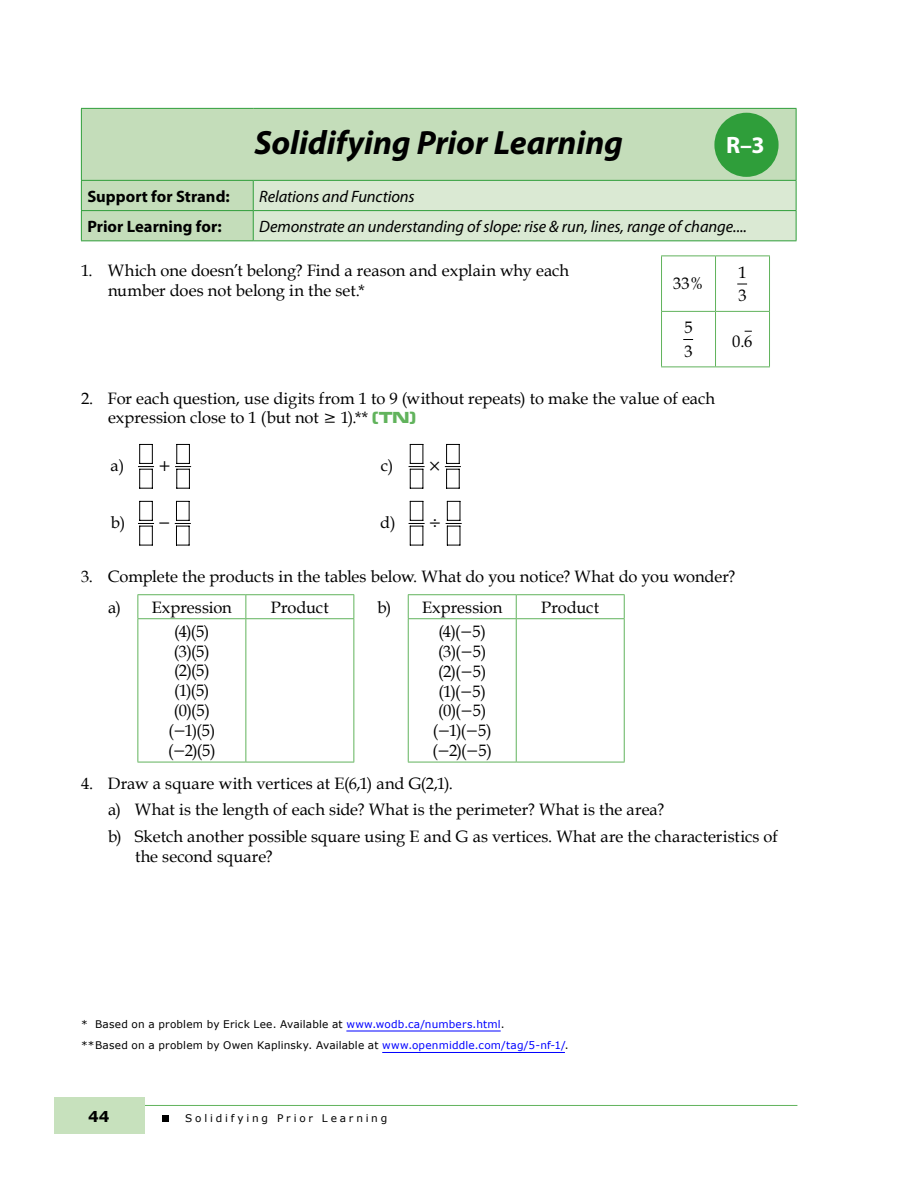
<style>
.page{position:relative;width:918px;height:1188px;background:#fff}
.page>*{position:absolute;margin:0;border:0;box-sizing:border-box;transform-origin:0 0}
.Heading_1_Mental_Mat{font:italic 700 33.75px "Myriad Pro";letter-spacing:-.005em;color:#000}
.t1{font:700 23.7px "Myriad Pro";color:#fff}
.Assignment_Number_A{font:16.5px/19.8px "Book Antiqua";letter-spacing:-.005em;color:#000}
.Assignment_Number_B{font:16.5px/19.8px "Book Antiqua";letter-spacing:.005em;color:#000}
.Table_Paragaraph_A{font:16.5px "Book Antiqua";color:#000}
.Heading_3_Unit_Headi{font:italic 16.5px "Myriad Pro";letter-spacing:-.005em;color:#000}
.Heading_3_Unit_Headi-2{font:700 16.5px "Myriad Pro";color:#000}
.Table_Paragraph_A__0{font:16.5px "Book Antiqua";color:#000}
.t2{font:700 15px "Verdana";color:#000}
.Copyright_Paragraph{font:10.5px "Verdana";letter-spacing:.02em;color:#000}
.Copyright_Paragraph-2{font:10.5px "Verdana";letter-spacing:.265em;color:#000}
.s1{font-family:"Microgramma D Bold Exte";color:#61b35c}
.s2{color:#00f}
</style>
<div class="page">
<hr style="left:55px;top:1105px;width:742px;height:1px;background:#61b35c">
<div style="left:54px;top:1097px;width:90px;height:37px;background:#c7e1bd"></div>
<div style="left:162px;top:1115px;width:7px;height:7px;background:#000"></div>
<hr style="left:346px;top:1031px;width:155px;height:1px;background:#00f">
<hr style="left:382px;top:1052px;width:183px;height:1px;background:#00f">
<div style="left:82px;top:109px;width:714px;height:131px;background:#c4ddba"></div>
<hr style="left:81px;top:180px;width:172px;height:1px;background:#2f9e3a">
<hr style="left:81px;top:210px;width:172px;height:1px;background:#2f9e3a">
<hr style="left:81px;top:108px;width:172px;height:1px;background:#2f9e3a">
<hr style="left:253px;top:108px;width:543px;height:1px;background:#2f9e3a">
<hr style="left:81px;top:240px;width:172px;height:1px;background:#2f9e3a">
<hr style="left:81px;top:109px;width:1px;height:71px;background:#2f9e3a">
<svg style="left:81px;top:181px;width:1px;height:59px"></svg>
<hr style="left:796px;top:109px;width:1px;height:71px;background:#2f9e3a">
<svg style="left:253px;top:180px;width:544px;height:61px;background:#d1e5cb"></svg>
<div style="left:715px;top:114px;width:63px;height:62px;background:#2f9e3a;border-radius:50%"></div>
<div style="left:714px;top:113px;width:65px;height:64px;border:2px solid #2f9e3a;border-radius:50%"></div>
<svg style="left:138px;top:444px;width:16px;height:45px"></svg>
<svg style="left:445px;top:444px;width:16px;height:45px"></svg>
<svg style="left:138px;top:501px;width:16px;height:45px"></svg>
<svg style="left:175px;top:501px;width:16px;height:45px"></svg>
<svg style="left:446px;top:501px;width:16px;height:45px"></svg>
<hr style="left:137px;top:594px;width:109px;height:1px;background:#61b35c">
<svg style="left:137px;top:595px;width:1px;height:23px"></svg>
<hr style="left:246px;top:594px;width:108px;height:1px;background:#61b35c">
<svg style="left:245px;top:595px;width:1px;height:23px"></svg>
<svg style="left:353px;top:595px;width:1px;height:23px"></svg>
<hr style="left:408px;top:594px;width:108px;height:1px;background:#61b35c">
<svg style="left:408px;top:595px;width:1px;height:23px"></svg>
<hr style="left:516px;top:594px;width:109px;height:1px;background:#61b35c">
<svg style="left:516px;top:595px;width:1px;height:23px"></svg>
<svg style="left:624px;top:595px;width:1px;height:23px"></svg>
<hr style="left:137px;top:618px;width:109px;height:1px;background:#61b35c">
<hr style="left:137px;top:619px;width:1px;height:143px;background:#61b35c">
<hr style="left:246px;top:618px;width:108px;height:1px;background:#61b35c">
<hr style="left:245px;top:619px;width:1px;height:143px;background:#61b35c">
<hr style="left:353px;top:619px;width:1px;height:143px;background:#61b35c">
<hr style="left:408px;top:618px;width:108px;height:1px;background:#61b35c">
<hr style="left:408px;top:619px;width:1px;height:143px;background:#61b35c">
<hr style="left:516px;top:618px;width:109px;height:1px;background:#61b35c">
<hr style="left:516px;top:619px;width:1px;height:143px;background:#61b35c">
<hr style="left:624px;top:619px;width:1px;height:143px;background:#61b35c">
<hr style="left:137px;top:762px;width:109px;height:1px;background:#61b35c">
<hr style="left:246px;top:762px;width:108px;height:1px;background:#61b35c">
<hr style="left:408px;top:762px;width:108px;height:1px;background:#61b35c">
<hr style="left:516px;top:762px;width:109px;height:1px;background:#61b35c">
<hr style="left:661px;top:256px;width:55px;height:1px;background:#61b35c">
<hr style="left:661px;top:256px;width:1px;height:55px;background:#61b35c">
<hr style="left:716px;top:256px;width:54px;height:1px;background:#61b35c">
<hr style="left:715px;top:256px;width:1px;height:55px;background:#61b35c">
<hr style="left:769px;top:256px;width:1px;height:55px;background:#61b35c">
<hr style="left:661px;top:311px;width:55px;height:1px;background:#61b35c">
<hr style="left:661px;top:312px;width:1px;height:55px;background:#61b35c">
<hr style="left:716px;top:311px;width:54px;height:1px;background:#61b35c">
<hr style="left:715px;top:312px;width:1px;height:55px;background:#61b35c">
<hr style="left:769px;top:312px;width:1px;height:55px;background:#61b35c">
<hr style="left:661px;top:367px;width:55px;height:1px;background:#61b35c">
<hr style="left:716px;top:367px;width:54px;height:1px;background:#61b35c">
<svg style="left:175px;top:444px;width:16px;height:45px"></svg>
<svg style="left:409px;top:444px;width:16px;height:45px"></svg>
<svg style="left:409px;top:501px;width:16px;height:45px"></svg>
<p class="Heading_1_Mental_Mat" style="left:255px;top:121px;width:370px">Solidifying Prior Learning</p>
<p class="t1" style="left:726px;top:130px;width:40px">R–3</p>
<p class="Heading_3_Unit_Headi-2" style="left:87px;top:185px;width:144px">Support for Strand:</p>
<p class="Heading_3_Unit_Headi" style="left:259px;top:186px;width:157px">Relations and Functions</p>
<p class="Heading_3_Unit_Headi-2" style="left:87px;top:216px;width:136px">Prior Learning for:</p>
<p class="Heading_3_Unit_Headi" style="left:259px;top:216px;width:489px">Demonstrate an understanding of slope: rise &amp; run, lines, range of change....</p>
<p class="Assignment_Number_A" style="left:108px;top:260px;width:463px;text-indent:-27px">1. Which one doesn’t belong? Find a reason and explain why each number does not belong in the set.*</p>
<p class="Assignment_Number_A" style="left:673px;top:273px;width:32px">33%</p>
<p class="Assignment_Number_A" style="left:738px;top:260px;width:10px;line-height:23.4px">1<br>3</p>
<p class="Assignment_Number_A" style="left:684px;top:316px;width:10px;line-height:23.4px">5<br>3</p>
<p class="Assignment_Number_A" style="left:732px;top:331px;width:22px">0 6.</p>
<p class="Assignment_Number_A" style="left:108px;top:388px;width:609px;text-indent:-27px">2. For each question, use digits from 1 to 9 (without repeats) to make the value of each expression close to 1 (but not</p>
<p class="Assignment_Number_A" style="left:341px;top:407px;width:77px">1).** <span class="s1">(TN)</span></p>
<p class="Assignment_Number_A" style="left:110px;top:456px;width:15px">a)</p>
<p class="Assignment_Number_A" style="left:381px;top:456px;width:14px">c)</p>
<p class="Assignment_Number_A" style="left:111px;top:512px;width:16px">b)</p>
<p class="Assignment_Number_A" style="left:380px;top:512px;width:17px">d)</p>
<p class="Assignment_Number_A" style="left:81px;top:566px;width:656px">3. Complete the products in the tables below. What do you notice? What do you wonder?</p>
<p class="Table_Paragraph_A__0" style="left:108px;top:596px;width:14px">a)</p>
<p class="Table_Paragaraph_A" style="left:152px;top:596px;width:82px">Expression</p>
<p class="Table_Paragaraph_A" style="left:271px;top:596px;width:59px">Product</p>
<p class="Table_Paragraph_A__0" style="left:378px;top:596px;width:15px">b)</p>
<p class="Table_Paragaraph_A" style="left:422px;top:596px;width:82px">Expression</p>
<p class="Table_Paragaraph_A" style="left:541px;top:596px;width:59px">Product</p>
<p class="Table_Paragaraph_A" style="left:174px;top:620px;width:37px">(4)(5)</p>
<p class="Table_Paragaraph_A" style="left:174px;top:639px;width:37px">(3)(5)</p>
<p class="Table_Paragaraph_A" style="left:174px;top:659px;width:37px">(2)(5)</p>
<p class="Table_Paragaraph_A" style="left:174px;top:679px;width:37px">(1)(5)</p>
<p class="Table_Paragaraph_A" style="left:174px;top:699px;width:38px">(0)(5)</p>
<p class="Table_Paragaraph_A" style="left:169px;top:719px;width:48px">( 1)(5)</p>
<p class="Table_Paragaraph_A" style="left:168px;top:738px;width:49px">( 2)(5)</p>
<p class="Table_Paragaraph_A" style="left:438px;top:620px;width:49px">(4)( 5)</p>
<p class="Table_Paragaraph_A" style="left:438px;top:640px;width:49px">(3)( 5)</p>
<p class="Table_Paragaraph_A" style="left:438px;top:660px;width:49px">(2)( 5)</p>
<p class="Table_Paragaraph_A" style="left:439px;top:680px;width:49px">(1)( 5)</p>
<p class="Table_Paragaraph_A" style="left:438px;top:699px;width:50px">(0)( 5)</p>
<p class="Table_Paragaraph_A" style="left:433px;top:719px;width:60px">( 1)( 5)</p>
<p class="Table_Paragaraph_A" style="left:432px;top:739px;width:61px">( 2)( 5)</p>
<p class="Assignment_Number_A" style="left:81px;top:773px;width:374px">4. Draw a square with vertices at E(6,1) and G(2,1).</p>
<p class="Assignment_Number_B" style="left:108px;top:800px;width:558px">a) What is the length of each side? What is the perimeter? What is the area?</p>
<p class="Assignment_Number_B" style="left:135px;top:826px;width:644px;text-indent:-27px">b) Sketch another possible square using E and G as vertices. What are the characteristics of the second square?</p>
<p class="Copyright_Paragraph" style="left:81px;top:1017px;width:425px">* Based on a problem by Erick Lee. Available at <span class="s2">www.wodb.ca/numbers.html</span>.</p>
<p class="Copyright_Paragraph" style="left:81px;top:1038px;width:489px">**Based on a problem by Owen Kaplinsky. Available at <span class="s2">www.openmiddle.com/tag/5-nf-1/</span>.</p>
<p class="t2" style="left:88px;top:1106px;width:23px">44</p>
<p class="Copyright_Paragraph-2" style="left:185px;top:1111px;width:204px">Solidifying Prior Learning</p>
</div>
